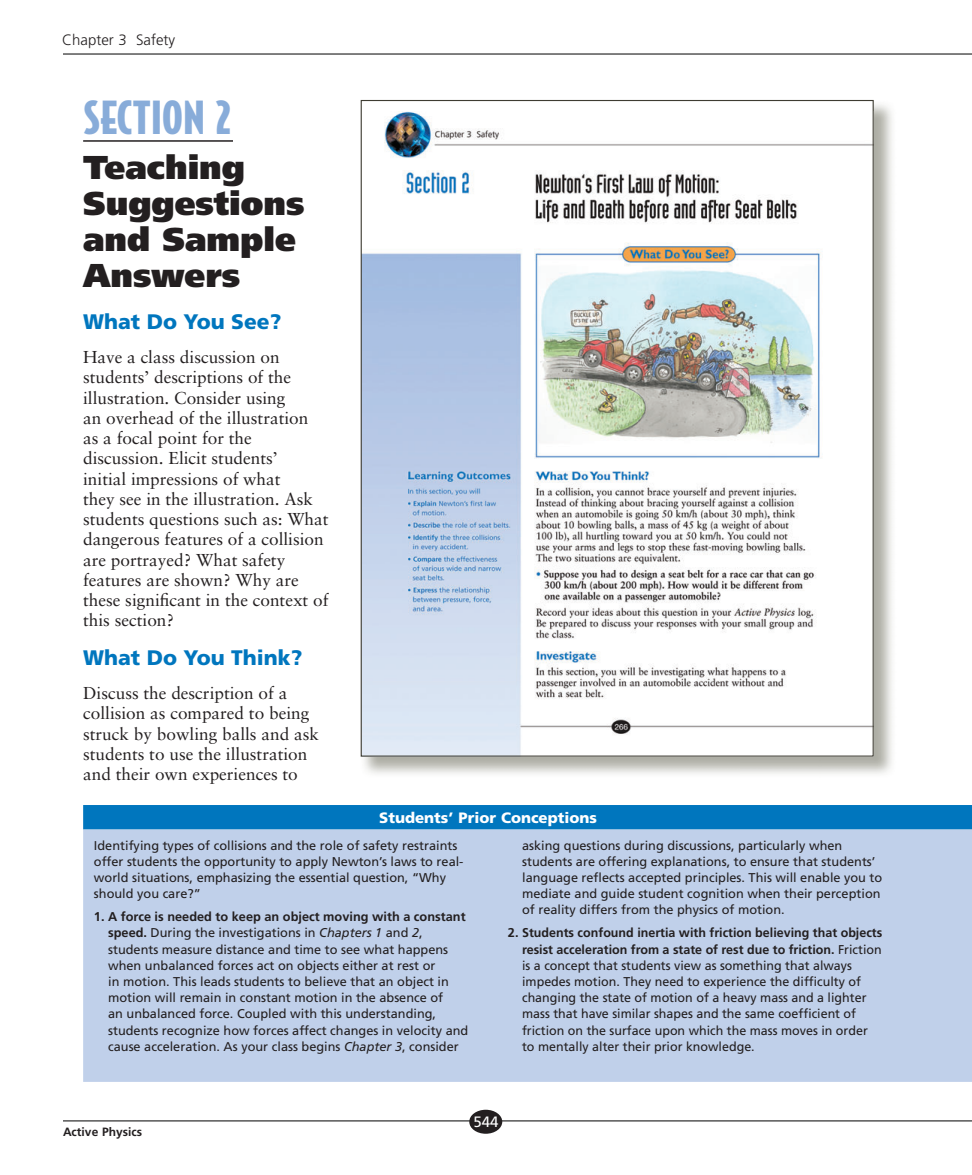
<style>
.page{position:relative;width:972px;height:1175px;background:#fff}
.page>*{position:absolute;margin:0;border:0;box-sizing:border-box;transform-origin:0 0}
.t1{font:900 42px "OPTI Jake";color:#88acd9}
.t2{font:900 33px/36px "Frutiger";color:#231f20}
.t3{font:900 21px "Frutiger";color:#0076be}
.t4{font:17.25px/20.2px "Sabon";color:#231f20}
.t5{font:900 15px "Frutiger";color:#fff}
.t6{font:300 15px "Frutiger";color:#231f20}
.t7{font:15px "Frutiger";color:#fff}
.t8{font:12.75px/16.2px "Frutiger";color:#231f20}
.t9{font:700 12px "Frutiger";color:#231f20}
.s1{font-weight:700}
.s2{font-style:italic}
</style>
<div class="page">
<hr style="left:63px;top:54px;width:909px;height:1px;background:#000">
<hr style="left:63px;top:1120px;width:909px;height:1px;background:#000">
<div style="left:469px;top:1109px;width:33px;height:24px;background:#231f20;border-radius:50%"></div>
<img style="left:363px;top:111px;width:509px;height:643px">
<hr style="left:83px;top:140px;width:150px;height:2px;background:#231f20">
<div style="left:83px;top:805px;width:889px;height:24px;background:#0076be"></div>
<div style="left:83px;top:829px;width:889px;height:252px;background:#c0d0ea"></div>
<p class="t6" style="left:62px;top:34px;width:114px">Chapter 3 Safety</p>
<h1 class="t1" style="left:83px;top:101px;width:151px">SECTION 2</h1>
<h2 class="t2" style="left:83px;top:152px;width:223px">Teaching<br>Suggestions and Sample<br>Answers</h2>
<h3 class="t3" style="left:83px;top:313px;width:200px">What Do You See?</h3>
<p class="t4" style="left:83px;top:348px;width:247px">Have a class discussion on students’ descriptions of the illustration. Consider using<br>an overhead of the illustration<br>as a focal point for the discussion. Elicit students’<br>initial impressions of what<br>they see in the illustration. Ask students questions such as: What dangerous features of a collision are portrayed? What safety features are shown? Why are these significant in the context of this section?</p>
<h3 class="t3" style="left:83px;top:649px;width:221px">What Do You Think?</h3>
<h3 class="t4" style="left:83px;top:684px;width:237px">Discuss the description of a collision as compared to being struck by bowling balls and ask students to use the illustration and their own experiences to</h3>
<p class="t5" style="left:379px;top:811px;width:219px">Students’ Prior Conceptions</p>
<p class="t8" style="left:94px;top:838px;width:371px">Identifying types of collisions and the role of safety restraints offer students the opportunity to apply Newton’s laws to real&shy;world situations, emphasizing the essential question, “Why should you care?”</p>
<p class="t8" style="left:108px;top:909px;width:362px;text-indent:-14px"><span class="s1">1. A force is needed to keep an object moving with a constant speed.</span> During the investigations in <span class="s2">Chapters 1</span> and <span class="s2">2</span>, students measure distance and time to see what happens when unbalanced forces act on objects either at rest or<br>in motion. This leads students to believe that an object in motion will remain in constant motion in the absence of<br>an unbalanced force. Coupled with this understanding, students recognize how forces affect changes in velocity and cause acceleration. As your class begins <span class="s2">Chapter 3</span>, consider</p>
<p class="t8" style="left:522px;top:838px;width:362px">asking questions during discussions, particularly when students are offering explanations, to ensure that students’ language reflects accepted principles. This will enable you to mediate and guide student cognition when their perception of reality differs from the physics of motion.</p>
<p class="t8" style="left:522px;top:925px;width:362px;text-indent:-14px"><span class="s1">2. Students confound inertia with friction believing that objects resist acceleration from a state of rest due to friction.</span> Friction is a concept that students view as something that always impedes motion. They need to experience the difficulty of changing the state of motion of a heavy mass and a lighter mass that have similar shapes and the same coefficient of friction on the surface upon which the mass moves in order to mentally alter their prior knowledge.</p>
<p class="t9" style="left:63px;top:1127px;width:81px">Active Physics</p>
<p class="t7" style="left:474px;top:1115px;width:27px">544</p>
</div>
